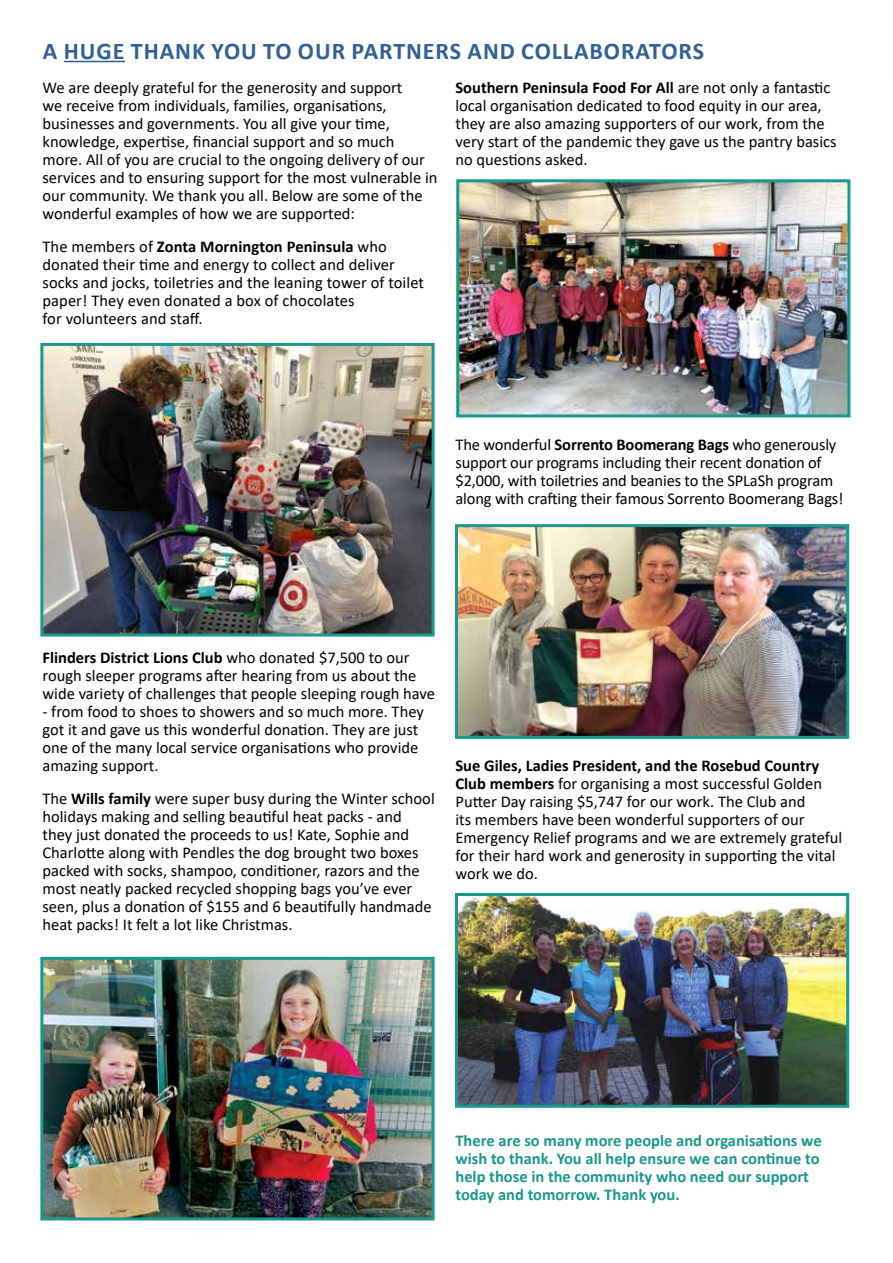
<style>
.page{position:relative;width:893px;height:1263px;background:#fff}
.page>*{position:absolute;margin:0;border:0;box-sizing:border-box;transform-origin:0 0}
.t1{font:700 24px "Calibri";letter-spacing:.04em;color:#316195}
.t2{font:16.5px/18px "Calibri";color:#000}
.t3{font:700 16.5px/18px "Calibri";color:#19988b}
.s1{font-weight:700}
</style>
<div class="page">
<hr style="left:64px;top:61px;width:61px;height:1px;background:#316195">
<img style="left:44px;top:347px;width:387px;height:285px">
<div style="left:40px;top:343px;width:395px;height:293px;border:3px solid #19988b"></div>
<img style="left:44px;top:961px;width:387px;height:255px">
<div style="left:40px;top:957px;width:395px;height:263px;border:3px solid #19988b"></div>
<img style="left:460px;top:183px;width:386px;height:230px">
<div style="left:456px;top:179px;width:394px;height:238px;border:3px solid #19988b"></div>
<img style="left:459px;top:528px;width:386px;height:207px">
<div style="left:455px;top:524px;width:394px;height:215px;border:3px solid #19988b"></div>
<img style="left:459px;top:897px;width:386px;height:207px">
<div style="left:455px;top:893px;width:394px;height:215px;border:3px solid #19988b"></div>
<h1 class="t1" style="left:43px;top:34px;width:663px">A HUGE THANK YOU TO OUR PARTNERS AND COLLABORATORS</h1>
<p class="t2" style="left:43px;top:78px;width:396px">We are deeply grateful for the generosity and support<br>we receive from individuals, families, organisations, businesses and governments. You all give your time, knowledge, expertise, financial support and so much more. All of you are crucial to the ongoing delivery of our services and to ensuring support for the most vulnerable in our community. We thank you all. Below are some of the wonderful examples of how we are supported:</p>
<p class="t2" style="left:43px;top:237px;width:383px">The members of <span class="s1">Zonta Mornington Peninsula</span> who donated their time and energy to collect and deliver socks and jocks, toiletries and the leaning tower of toilet paper! They even donated a box of chocolates<br>for volunteers and staff.</p>
<p class="t2" style="left:455px;top:78px;width:383px"><span class="s1">Southern Peninsula Food For All</span> are not only a fantastic local organisation dedicated to food equity in our area, they are also amazing supporters of our work, from the very start of the pandemic they gave us the pantry basics no questions asked.</p>
<p class="t2" style="left:455px;top:435px;width:390px">The wonderful <span class="s1">Sorrento Boomerang Bags</span> who generously support our programs including their recent donation of $2,000, with toiletries and beanies to the SPLaSh program along with crafting their famous Sorrento Boomerang Bags!</p>
<p class="t2" style="left:43px;top:648px;width:394px"><span class="s1">Flinders District Lions Club</span> who donated $7,500 to our rough sleeper programs after hearing from us about the wide variety of challenges that people sleeping rough have</p>
<p class="t2" style="left:43px;top:702px;width:383px">- from food to shoes to showers and so much more. They got it and gave us this wonderful donation. They are just one of the many local service organisations who provide amazing support.</p>
<p class="t2" style="left:43px;top:789px;width:394px">The <span class="s1">Wills family</span> were super busy during the Winter school holidays making and selling beautiful heat packs - and they just donated the proceeds to us! Kate, Sophie and Charlotte along with Pendles the dog brought two boxes packed with socks, shampoo, conditioner, razors and the most neatly packed recycled shopping bags you’ve ever seen, plus a donation of $155 and 6 beautifully handmade heat packs! It felt a lot like Christmas.</p>
<p class="t2" style="left:455px;top:756px;width:388px"><span class="s1">Sue Giles, Ladies President, and the Rosebud Country Club members</span> for organising a most successful Golden Putter Day raising $5,747 for our work. The Club and<br>its members have been wonderful supporters of our Emergency Relief programs and we are extremely grateful for their hard work and generosity in supporting the vital work we do.</p>
<p class="t3" style="left:455px;top:1132px;width:368px">There are so many more people and organisations we wish to thank. You all help ensure we can continue to help those in the community who need our support today and tomorrow. Thank you.</p>
</div>
